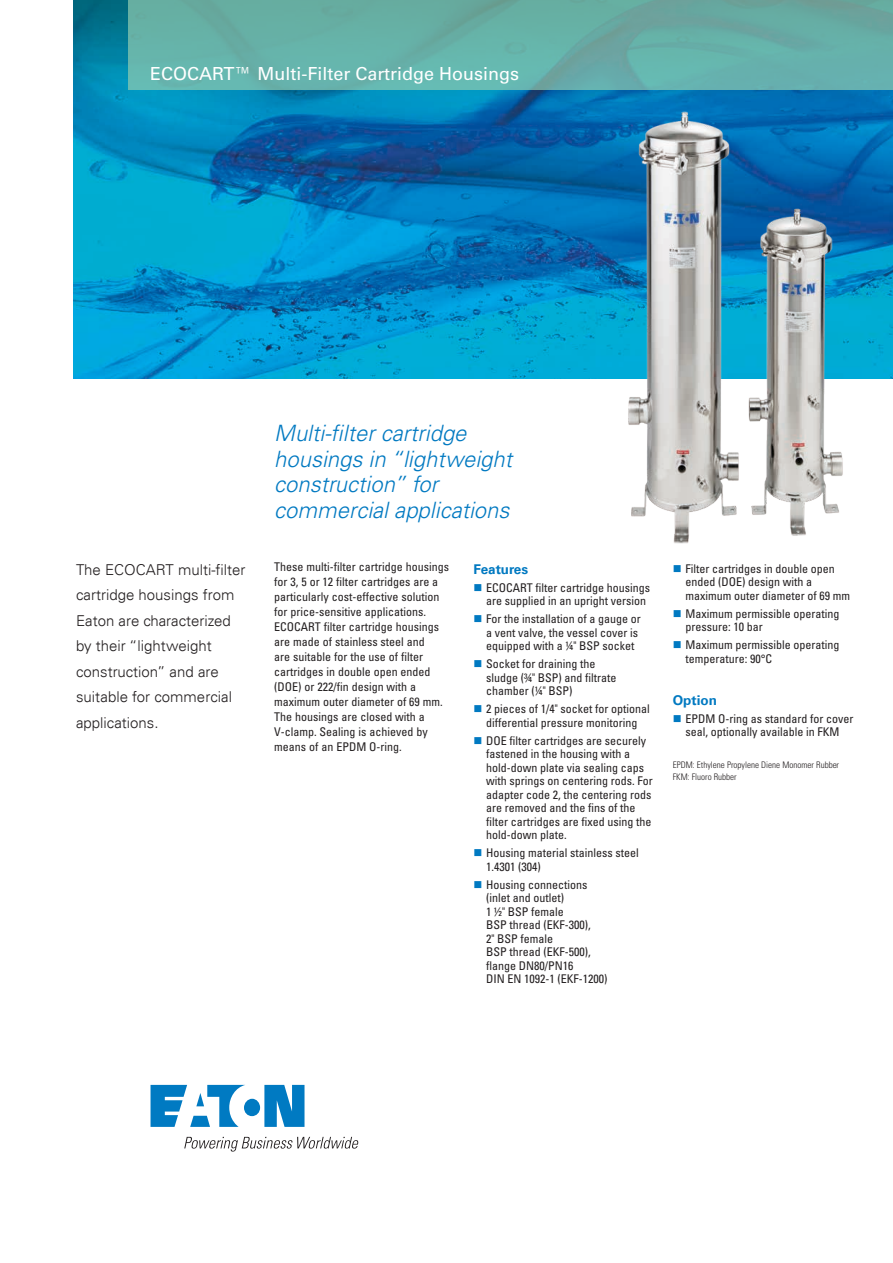
<style>
.page{position:relative;width:893px;height:1263px;background:#fff}
.page>*{position:absolute;margin:0;border:0;box-sizing:border-box;transform-origin:0 0}
.t1{font:italic 300 22.5px/25.5px "Univers LT Std";color:#0079c1}
.t2{font:18px "Univers LT Std";color:#fff}
.t3{font:300 15px/25.5px "Univers LT";color:#231f20}
.t4{font:700 13.5px "Univers LT";color:#0079c1}
.t5{font:condensed 12px/13.5px "Univers LT Std";color:#231f20}
.t6{font:300 condensed 9px/12.3px "Univers LT Std";color:#231f20}
</style>
<div class="page">
<img style="left:74px;top:0;width:819px;height:378px">
<div style="left:129px;top:0;width:764px;height:89px;background:linear-gradient(to right,#66b3a8,#67aba5)"></div>
<img style="left:600px;top:78px;width:268px;height:466px">
<svg style="left:151px;top:1085px;width:153px;height:42px"></svg>
<svg style="left:184px;top:1137px;width:174px;height:14px"></svg>
<h2 class="t2" style="left:150px;top:62px;width:371px">ECOCART™ Multi-Filter Cartridge Housings</h2>
<h1 class="t1" style="left:274px;top:421px;width:239px">Multi-filter cartridge housings in “lightweight construction” for commercial applications</h1>
<p class="t3" style="left:76px;top:557px;width:171px">The ECOCART multi-filter cartridge housings from<br>Eaton are characterized by their “lightweight construction” and are suitable for commercial applications.</p>
<p class="t5" style="left:274px;top:559px;width:176px;line-height:15px">These multi-filter cartridge housings for 3, 5 or 12 filter cartridges are a particularly cost-effective solution for price-sensitive applications.<br>ECOCART filter cartridge housings are made of stainless steel and<br>are suitable for the use of filter cartridges in double open ended (DOE) or 222/fin design with a maximum outer diameter of 69 mm.<br>The housings are closed with a V-clamp. Sealing is achieved by means of an EPDM O-ring.</p>
<p class="t5" style="left:685px;top:561px;width:166px">Filter cartridges in double open ended (DOE) design with a maximum outer diameter of 69 mm</p>
<p class="t4" style="left:473px;top:561px;width:56px">Features</p>
<p class="t5" style="left:486px;top:581px;width:165px">ECOCART filter cartridge housings are supplied in an upright version</p>
<p class="t5" style="left:486px;top:612px;width:156px">For the installation of a gauge or a vent valve, the vessel cover is equipped with a ¼" BSP socket</p>
<p class="t5" style="left:486px;top:657px;width:132px">Socket for draining the sludge (¾" BSP) and filtrate chamber (¼" BSP)</p>
<p class="t5" style="left:486px;top:702px;width:165px">2 pieces of 1/4" socket for optional differential pressure monitoring</p>
<p class="t5" style="left:486px;top:734px;width:168px">DOE filter cartridges are securely fastened in the housing with a hold-down plate via sealing caps with springs on centering rods. For adapter code 2, the centering rods are removed and the fins of the filter cartridges are fixed using the hold-down plate.</p>
<p class="t5" style="left:486px;top:846px;width:154px">Housing material stainless steel<br>1.4301 (304)</p>
<p class="t5" style="left:486px;top:878px;width:123px">Housing connections (inlet and outlet)<br>1 ½" BSP female<br>BSP thread (EKF-300),<br>2" BSP female<br>BSP thread (EKF-500), flange DN80/PN16<br>DIN EN 1092-1 (EKF-1200)</p>
<p class="t5" style="left:685px;top:606px;width:155px">Maximum permissible operating pressure: 10 bar</p>
<p class="t5" style="left:685px;top:638px;width:155px">Maximum permissible operating temperature: 90°C</p>
<p class="t4" style="left:673px;top:692px;width:46px">Option</p>
<p class="t5" style="left:685px;top:711px;width:169px">EPDM O-ring as standard for cover seal, optionally available in FKM</p>
<p class="t6" style="left:673px;top:758px;width:168px">EPDM: Ethylene Propylene Diene Monomer Rubber<br>FKM: Fluoro Rubber</p>
</div>
